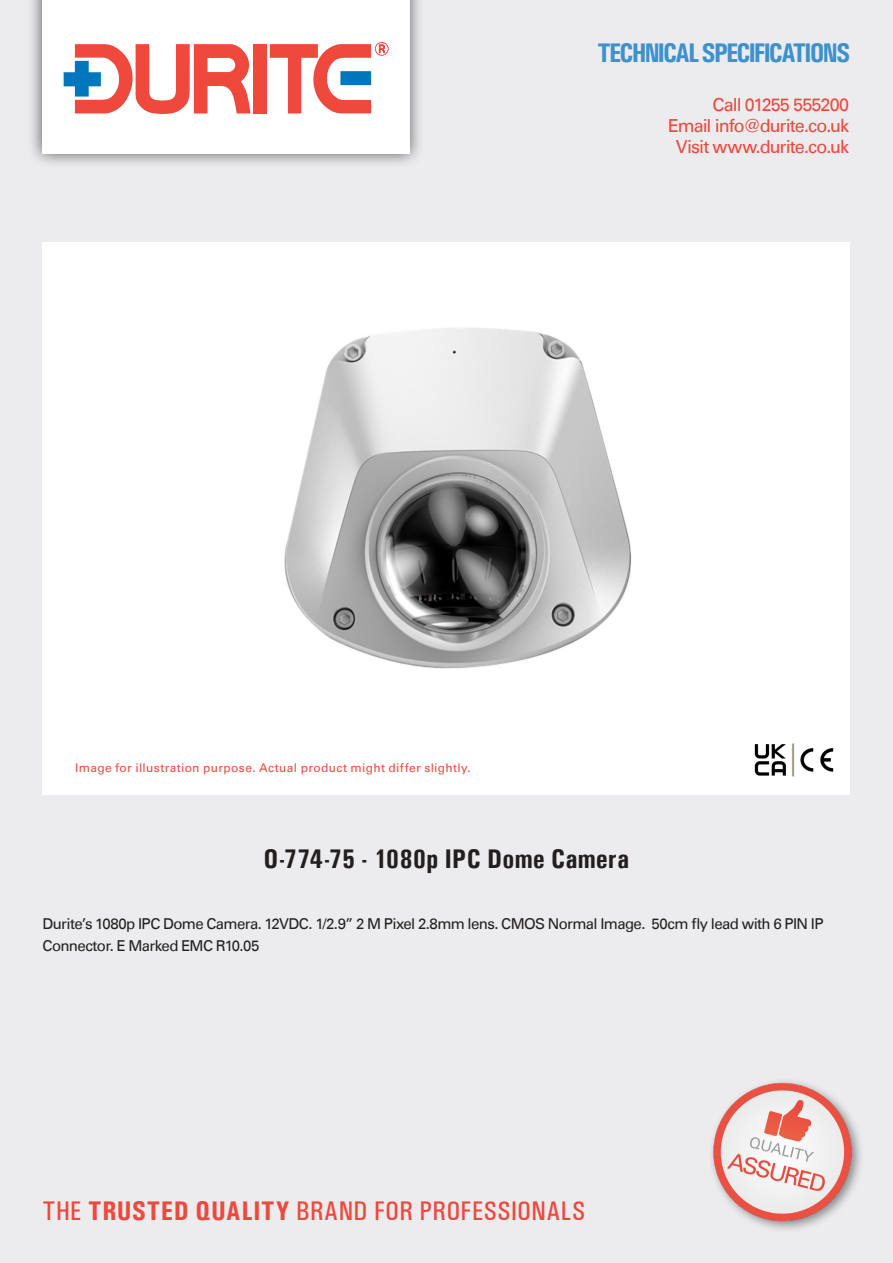
<style>
.page{position:relative;width:893px;height:1263px;background:#ececee}
.page>*{position:absolute;margin:0;border:0;box-sizing:border-box;transform-origin:0 0}
.t1{font:500 condensed 27px "Univers";letter-spacing:.015em;color:#ef483c}
.t2{font:700 condensed 27px "Univers";letter-spacing:.015em;color:#231f20}
.t3{font:700 condensed 27px "Univers";letter-spacing:-.07em;color:#3e91cc}
.t4{font:18px "Univers Com 55 Roman";letter-spacing:-.05em;color:#ef483c}
.t5{font:15px/22.5px "Univers Com 55 Roman";letter-spacing:-.04em;color:#231f20}
.t6{font:12px "Univers Com 55 Roman";letter-spacing:.025em;color:#ef483c}
.s1{font-weight:700}
</style>
<div class="page">
<div style="left:27px;top:0;width:398px;height:169px;background:#231f20;opacity:.75"></div>
<div style="left:42px;top:0;width:367px;height:154px;background:#fff"></div>
<div style="left:253px;top:44px;width:13px;height:69px;background:#ef483c"></div>
<svg style="left:270px;top:42px;width:118px;height:71px"></svg>
<svg style="left:64px;top:44px;width:187px;height:70px"></svg>
<img style="left:712px;top:1081px;width:149px;height:149px">
<div style="left:43px;top:242px;width:807px;height:553px;background:#fff"></div>
<img style="left:754px;top:743px;width:80px;height:34px">
<img style="left:284px;top:328px;width:347px;height:341px">
<p class="t3" style="left:597px;top:37px;width:254px">TECHNICAL SPECIFICATIONS</p>
<p class="t4" style="left:713px;top:94px;width:138px">Call 01255 555200</p>
<p class="t4" style="left:668px;top:115px;width:183px">Email info@durite.co.uk</p>
<p class="t4" style="left:676px;top:136px;width:175px">Visit www.durite.co.uk</p>
<p class="t6" style="left:75px;top:760px;width:397px">Image for illustration purpose. Actual product might differ slightly.</p>
<p class="t2" style="left:264px;top:842px;width:367px">O-774-75 - 1080p IPC Dome Camera</p>
<p class="t5" style="left:43px;top:912px;width:782px">Durite’s 1080p IPC Dome Camera. 12VDC. 1/2.9” 2 M Pixel 2.8mm lens. CMOS Normal Image. 50cm fly lead with 6 PIN IP<br>Connector. E Marked EMC R10.05</p>
<p class="t1" style="left:43px;top:1194px;width:544px">THE <span class="s1">TRUSTED QUALITY</span> BRAND FOR PROFESSIONALS</p>
</div>
